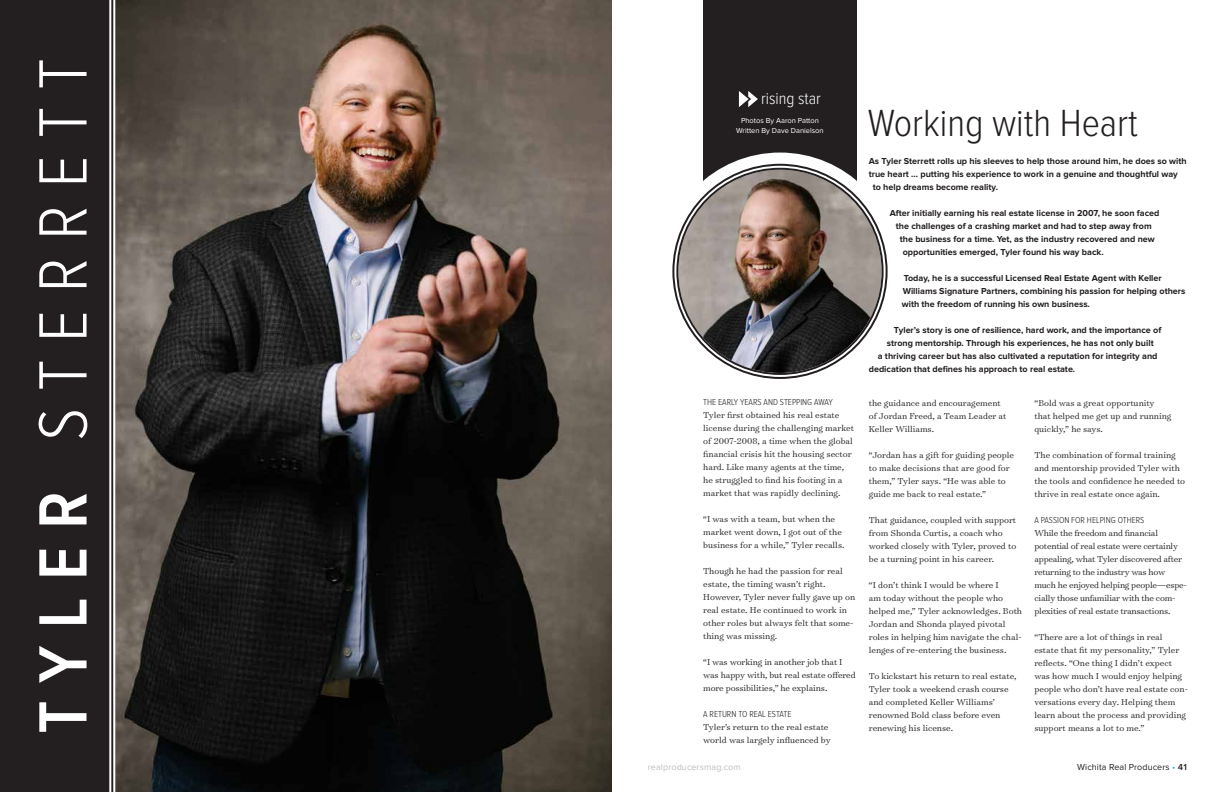
<style>
.page{position:relative;width:1224px;height:792px;background:#fff}
.page>*{position:absolute;margin:0;border:0;box-sizing:border-box;transform-origin:0 0}
.t1{font:300 70.8px "Proxima Nova Cond";letter-spacing:.25em;color:#fff}
.t2{font:300 39.3px "Proxima Nova Cond";color:#231f20}
.t3{font:300 17px "Proxima Nova Cond";color:#fff}
.t4{font:300 9.8px/13px "Surveyor Text";color:#231f20}
.t5{font:300 9.8px/13px "Surveyor Text";letter-spacing:-.02em;color:#231f20}
.t6{font:700 9px/13px "Proxima Nova";color:#231f20}
.t7{font:300 9px "Proxima Nova Cond";color:#231f20}
.t8{font:9px "Proxima Nova";letter-spacing:.01em;color:#231f20}
.t9{font:9px "Proxima Nova";letter-spacing:.01em;color:#bcbec0}
.t10{font:7.5px/10px "Proxima Nova";color:#fff;text-align:center}
.s1{font-weight:600}
.s2{color:#19a8e0}
</style>
<div class="page">
<div style="left:703px;top:0;width:154px;height:208px;background:#231f20"></div>
<img style="left:115px;top:0;width:497px;height:792px">
<svg style="left:739px;top:91px;width:19px;height:16px"></svg>
<div style="left:0;top:0;width:113px;height:792px;background:#231f20"></div>
<hr style="left:109px;top:0;width:2px;height:792px;background:#fff">
<div style="left:661px;top:153px;width:238px;height:237px;border:48px solid #fff;border-radius:50%"></div>
<img style="left:678px;top:170px;width:204px;height:203px;border-radius:102px">
<h1 class="t1" style="left:31px;top:733px;width:676px;rotate:-90deg"><span class="s1">TYLER</span> STERRETT</h1>
<h3 class="t3" style="left:761px;top:91px;width:61px">rising star</h3>
<p class="t10" style="left:736px;top:115px;width:89px">Photos By Aaron Patton<br>Written By Dave Danielson</p>
<p class="t7" style="left:703px;top:398px;width:131px">THE EARLY YEARS AND STEPPING AWAY</p>
<p class="t4" style="left:703px;top:409px;width:152px">Tyler first obtained his real estate license during the challenging market of 2007-2008, a time when the global financial crisis hit the housing sector hard. Like many agents at the time, he struggled to find his footing in a market that was rapidly declining.</p>
<p class="t4" style="left:703px;top:513px;width:143px">“I was with a team, but when the market went down, I got out of the business for a while,” Tyler recalls.</p>
<p class="t4" style="left:703px;top:565px;width:154px">Though he had the passion for real estate, the timing wasn’t right.<br>However, Tyler never fully gave up on real estate. He continued to work in other roles but always felt that some&shy;thing was missing.</p>
<p class="t4" style="left:703px;top:656px;width:154px">“I was working in another job that I was happy with, but real estate offered more possibilities,” he explains.</p>
<p class="t7" style="left:703px;top:710px;width:90px">A RETURN TO REAL ESTATE</p>
<p class="t4" style="left:703px;top:721px;width:129px">Tyler’s return to the real estate world was largely influenced by</p>
<h2 class="t2" style="left:868px;top:105px;width:272px">Working with Heart</h2>
<p class="t6" style="left:869px;top:155px;width:319px">As Tyler Sterrett rolls up his sleeves to help those around him, he does so with</p>
<p class="t6" style="left:869px;top:168px;width:311px">true heart … putting his experience to work in a genuine and thoughtful way</p>
<p class="t6" style="left:873px;top:181px;width:127px">to help dreams become reality.</p>
<p class="t6" style="left:890px;top:207px;width:271px">After initially earning his real estate license in 2007, he soon faced</p>
<p class="t6" style="left:896px;top:220px;width:257px">the challenges of a crashing market and had to step away from</p>
<p class="t6" style="left:900px;top:233px;width:257px">the business for a time. Yet, as the industry recovered and new</p>
<p class="t6" style="left:903px;top:246px;width:202px">opportunities emerged, Tyler found his way back.</p>
<p class="t6" style="left:902px;top:272px;width:285px">Today, he is a successful Licensed Real Estate Agent with Keller<br>Williams Signature Partners, combining his passion for helping others with the freedom of running his own business.</p>
<p class="t6" style="left:894px;top:324px;width:269px">Tyler’s story is one of resilience, hard work, and the importance of</p>
<p class="t6" style="left:887px;top:337px;width:268px">strong mentorship. Through his experiences, he has not only built</p>
<p class="t6" style="left:878px;top:350px;width:281px">a thriving career but has also cultivated a reputation for integrity and</p>
<p class="t6" style="left:869px;top:363px;width:208px">dedication that defines his approach to real estate.</p>
<p class="t4" style="left:869px;top:396px;width:139px">the guidance and encouragement of Jordan Freed, a Team Leader at<br>Keller Williams.</p>
<p class="t4" style="left:869px;top:448px;width:147px">“Jordan has a gift for guiding people to make decisions that are good for them,” Tyler says. “He was able to guide me back to real estate.”</p>
<p class="t4" style="left:869px;top:513px;width:149px">That guidance, coupled with support from Shonda Curtis, a coach who worked closely with Tyler, proved to be a turning point in his career.</p>
<p class="t4" style="left:869px;top:578px;width:155px">“I don’t think I would be where I<br>am today without the people who helped me,” Tyler acknowledges. Both Jordan and Shonda played pivotal roles in helping him navigate the chal&shy;lenges of re-entering the business.</p>
<p class="t4" style="left:869px;top:669px;width:149px">To kickstart his return to real estate,<br>Tyler took a weekend crash course and completed Keller Williams’ renowned Bold class before even renewing his license.</p>
<p class="t4" style="left:1034px;top:396px;width:139px">“Bold was a great opportunity that helped me get up and running quickly,” he says.</p>
<p class="t4" style="left:1034px;top:448px;width:152px">The combination of formal training and mentorship provided Tyler with the tools and confidence he needed to thrive in real estate once again.</p>
<p class="t7" style="left:1034px;top:516px;width:112px">A PASSION FOR HELPING OTHERS</p>
<p class="t5" style="left:1034px;top:526px;width:154px">While the freedom and financial potential of real estate were certainly appealing, what Tyler discovered after returning to the industry was how much he enjoyed helping people—espe&shy;cially those unfamiliar with the com&shy;plexities of real estate transactions.</p>
<p class="t4" style="left:1034px;top:630px;width:155px">“There are a lot of things in real estate that fit my personality,” Tyler reflects. “One thing I didn’t expect was how much I would enjoy helping people who don’t have real estate con&shy;versations every day. Helping them learn about the process and providing support means a lot to me.”</p>
<p class="t9" style="left:648px;top:762px;width:94px">realproducersmag.com</p>
<p class="t8" style="left:1077px;top:762px;width:112px">Wichita Real Producers <span class="s2">•</span> <span class="s1">41</span></p>
</div>
